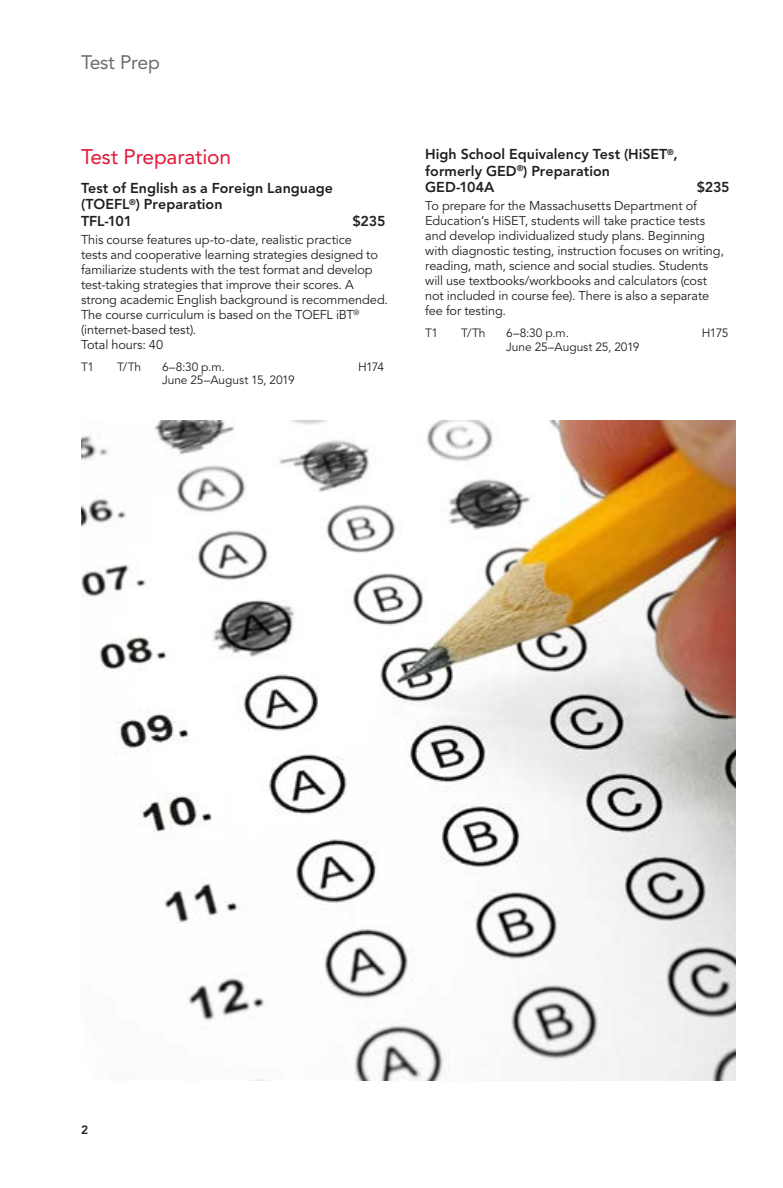
<style>
.page{position:relative;width:783px;height:1188px;background:#fff}
.page>*{position:absolute;margin:0;border:0;box-sizing:border-box;transform-origin:0 0}
.t1{font:21px "Avenir LT Std";letter-spacing:-.01em;color:#e31837}
.t2{font:19.5px "Avenir LT Std";letter-spacing:-.015em;color:#6d6e71}
.t3{font:800 14.25px/16.5px "Avenir LT Std";color:#231f20}
.t4{font:12.75px/15px "Avenir LT Std";letter-spacing:-.005em;color:#231f20}
.t5{font:12px "Avenir LT Std";letter-spacing:-.01em;color:#231f20}
.t6{font:800 12px "Avenir LT Std";color:#231f20}
</style>
<div class="page">
<img style="left:81px;top:421px;width:655px;height:660px">
<h2 class="t2" style="left:81px;top:51px;width:80px">Test Prep</h2>
<h1 class="t1" style="left:81px;top:145px;width:152px">Test Preparation</h1>
<p class="t3" style="left:81px;top:180px;width:254px">Test of English as a Foreign Language (TOEFL<sup>®</sup>) Preparation<br>TFL-101</p>
<p class="t3" style="left:352px;top:213px;width:35px">$235</p>
<p class="t4" style="left:81px;top:232px;width:309px">This course features up-to-date, realistic practice<br>tests and cooperative learning strategies designed to familiarize students with the test format and develop test-taking strategies that improve their scores. A strong academic English background is recommended.<br>The course curriculum is based on the TOEFL iBT<sup>® </sup>(internet-based test).<br>Total hours: 40</p>
<p class="t5" style="left:81px;top:360px;width:15px">T1</p>
<p class="t5" style="left:117px;top:360px;width:26px">T/Th</p>
<p class="t5" style="left:162px;top:360px;width:64px">6–8:30 p.m.</p>
<p class="t5" style="left:358px;top:360px;width:28px">H174</p>
<p class="t5" style="left:162px;top:373px;width:134px">June 25–August 15, 2019</p>
<p class="t3" style="left:425px;top:146px;width:254px">High School Equivalency Test (HiSET<sup>®</sup>, formerly GED<sup>®</sup>) Preparation<br>GED-104A</p>
<p class="t3" style="left:697px;top:179px;width:35px">$235</p>
<p class="t4" style="left:425px;top:199px;width:300px">To prepare for the Massachusetts Department of Education’s HiSET, students will take practice tests and develop individualized study plans. Beginning with diagnostic testing, instruction focuses on writing, reading, math, science and social studies. Students will use textbooks/workbooks and calculators (cost not included in course fee). There is also a separate fee for testing.</p>
<p class="t5" style="left:425px;top:326px;width:15px">T1</p>
<p class="t5" style="left:461px;top:326px;width:26px">T/Th</p>
<p class="t5" style="left:506px;top:326px;width:64px">6–8:30 p.m.</p>
<p class="t5" style="left:702px;top:326px;width:28px">H175</p>
<p class="t5" style="left:506px;top:339px;width:135px">June 25–August 25, 2019</p>
<p class="t6" style="left:81px;top:1123px;width:9px">2</p>
</div>
